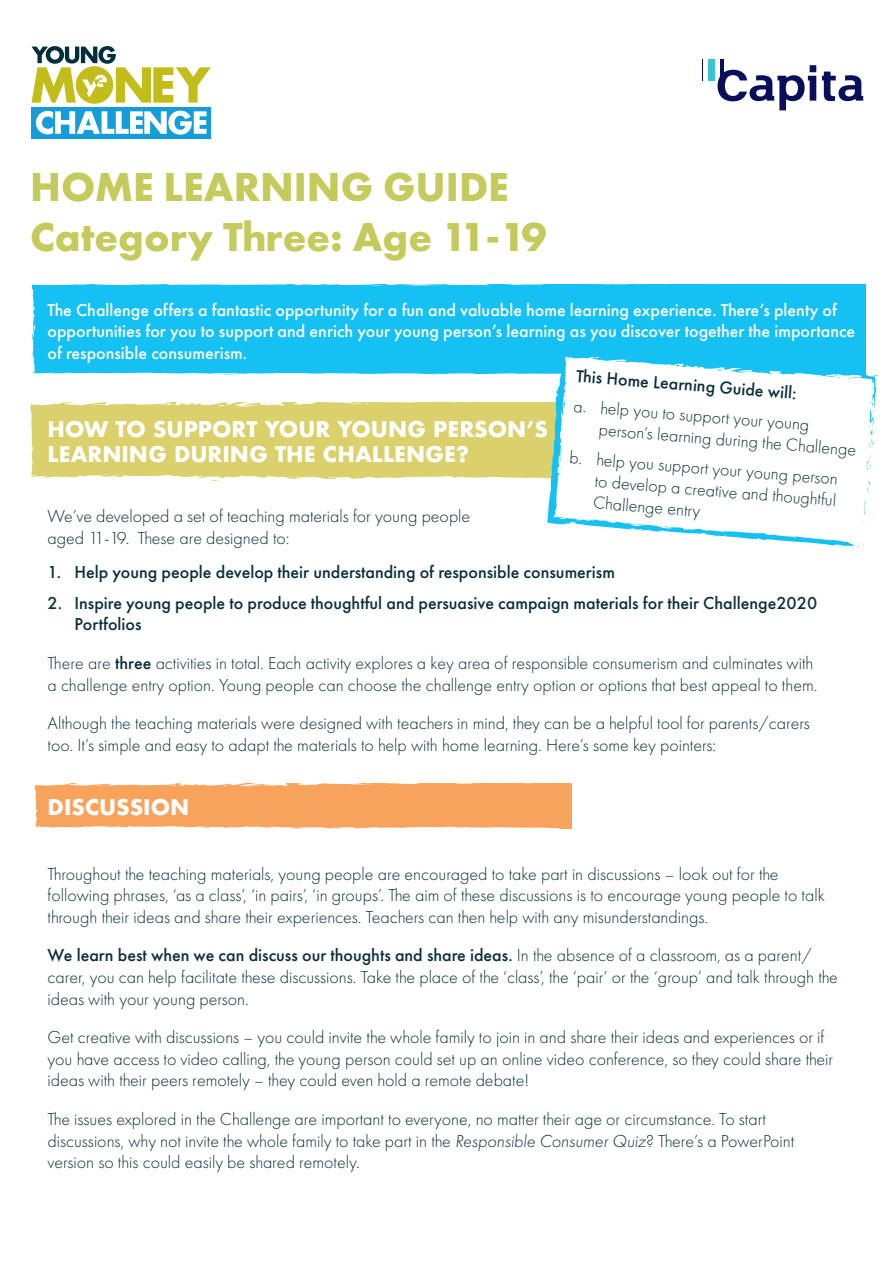
<style>
.page{position:relative;width:893px;height:1263px;background:#fff}
.page>*{position:absolute;margin:0;border:0;box-sizing:border-box;transform-origin:0 0}
.t1{font:700 42px "Futura PT";color:#c4ca5b}
.t2{font:700 21px/25.2px "Futura";color:#fff}
.t3{font:300 18px/21.6px "Futura PT";color:#0a2e3b}
.t4{font:500 18px/21.6px "Futura PT";color:#fff}
.t5{font:500 18px/21.6px "Futura PT";color:#0a2e3b}
.s1{font-weight:500}
.s2{font-style:italic}
</style>
<div class="page">
<div style="left:32px;top:107px;width:179px;height:31px;background:#159dd9"></div>
<svg style="left:36px;top:111px;width:171px;height:24px"></svg>
<svg style="left:32px;top:46px;width:179px;height:57px"></svg>
<svg style="left:702px;top:59px;width:1px;height:21px"></svg>
<div style="left:709px;top:59px;width:6px;height:21px;background:#3ac2d7"></div>
<hr style="left:720px;top:59px;width:3px;height:21px;background:#0a0f5a">
<svg style="left:717px;top:65px;width:146px;height:45px"></svg>
<div style="left:31px;top:284px;width:827px;height:91px;background:#15c0f2"></div>
<svg style="left:87px;top:284px;width:17px;height:2px"></svg>
<div style="left:770px;top:284px;width:96px;height:26px;background:#15c0f2"></div>
<svg style="left:701px;top:284px;width:62px;height:1px"></svg>
<svg style="left:596px;top:284px;width:53px;height:1px"></svg>
<svg style="left:369px;top:284px;width:19px;height:2px"></svg>
<svg style="left:30px;top:402px;width:517px;height:79px;background:#dcd376"></svg>
<svg style="left:61px;top:402px;width:9px;height:3px"></svg>
<svg style="left:401px;top:402px;width:131px;height:1px"></svg>
<svg style="left:343px;top:402px;width:29px;height:3px"></svg>
<svg style="left:288px;top:402px;width:9px;height:4px"></svg>
<svg style="left:68px;top:475px;width:6px;height:2px"></svg>
<svg style="left:547px;top:353px;width:323px;height:193px"></svg>
<svg style="left:589px;top:357px;width:8px;height:3px"></svg>
<svg style="left:860px;top:373px;width:17px;height:98px"></svg>
<svg style="left:813px;top:371px;width:30px;height:8px"></svg>
<svg style="left:775px;top:370px;width:6px;height:5px"></svg>
<svg style="left:716px;top:362px;width:9px;height:9px"></svg>
<svg style="left:851px;top:543px;width:13px;height:5px"></svg>
<svg style="left:547px;top:395px;width:19px;height:5px"></svg>
<svg style="left:555px;top:406px;width:15px;height:37px"></svg>
<svg style="left:34px;top:783px;width:538px;height:46px;background:#f8a966"></svg>
<p class="t1" style="left:30px;top:159px;width:480px">HOME LEARNING GUIDE</p>
<p class="t1" style="left:30px;top:210px;width:518px">Category Three: Age 11-19</p>
<p class="t4" style="left:48px;top:299px;width:809px">The Challenge offers a fantastic opportunity for a fun and valuable home learning experience. There’s plenty of opportunities for you to support and enrich your young person’s learning as you discover together the importance of responsible consumerism.</p>
<p class="t5" style="left:577px;top:366px;width:223px;rotate:4deg">This Home Learning Guide will:</p>
<p class="t3" style="left:601px;top:398px;width:260px;text-indent:-27px;rotate:4deg">a. help you to support your young person’s learning during the Challenge</p>
<p class="t2" style="left:48px;top:416px;width:502px">HOW TO SUPPORT YOUR YOUNG PERSON’S<br>LEARNING DURING THE CHALLENGE?</p>
<p class="t3" style="left:597px;top:450px;width:244px;text-align:justify;text-indent:-27px;rotate:4deg">b. help you support your young person to develop a creative and thoughtful Challenge entry</p>
<p class="t3" style="left:48px;top:506px;width:424px">We’ve developed a set of teaching materials for young people</p>
<p class="t3" style="left:48px;top:527px;width:244px">aged 11-19. These are designed to:</p>
<p class="t5" style="left:48px;top:562px;width:569px">1. Help young people develop their understanding of responsible consumerism</p>
<p class="t5" style="left:75px;top:592px;width:744px;text-indent:-27px">2. Inspire young people to produce thoughtful and persuasive campaign materials for their Challenge2020<br>Portfolios</p>
<p class="t3" style="left:48px;top:653px;width:771px">There are <span class="s1">three</span> activities in total. Each activity explores a key area of responsible consumerism and culminates with a challenge entry option. Young people can choose the challenge entry option or options that best appeal to them.</p>
<p class="t3" style="left:48px;top:712px;width:764px">Although the teaching materials were designed with teachers in mind, they can be a helpful tool for parents/carers too. It’s simple and easy to adapt the materials to help with home learning. Here’s some key pointers:</p>
<p class="t2" style="left:48px;top:794px;width:143px">DISCUSSION</p>
<p class="t3" style="left:48px;top:863px;width:779px">Throughout the teaching materials, young people are encouraged to take part in discussions – look out for the following phrases, ‘as a class’, ‘in pairs’, ‘in groups’. The aim of these discussions is to encourage young people to talk through their ideas and share their experiences. Teachers can then help with any misunderstandings.</p>
<p class="t3" style="left:48px;top:945px;width:792px"><span class="s1">We learn best when we can discuss our thoughts and share ideas.</span> In the absence of a classroom, as a parent/ carer, you can help facilitate these discussions. Take the place of the ‘class’, the ‘pair’ or the ‘group’ and talk through the ideas with your young person.</p>
<p class="t3" style="left:48px;top:1026px;width:787px">Get creative with discussions – you could invite the whole family to join in and share their ideas and experiences or if you have access to video calling, the young person could set up an online video conference, so they could share their ideas with their peers remotely – they could even hold a remote debate!</p>
<p class="t3" style="left:48px;top:1108px;width:748px">The issues explored in the Challenge are important to everyone, no matter their age or circumstance. To start discussions, why not invite the whole family to take part in the <span class="s2">Responsible Consumer Quiz</span>? There’s a PowerPoint version so this could easily be shared remotely.</p>
</div>
